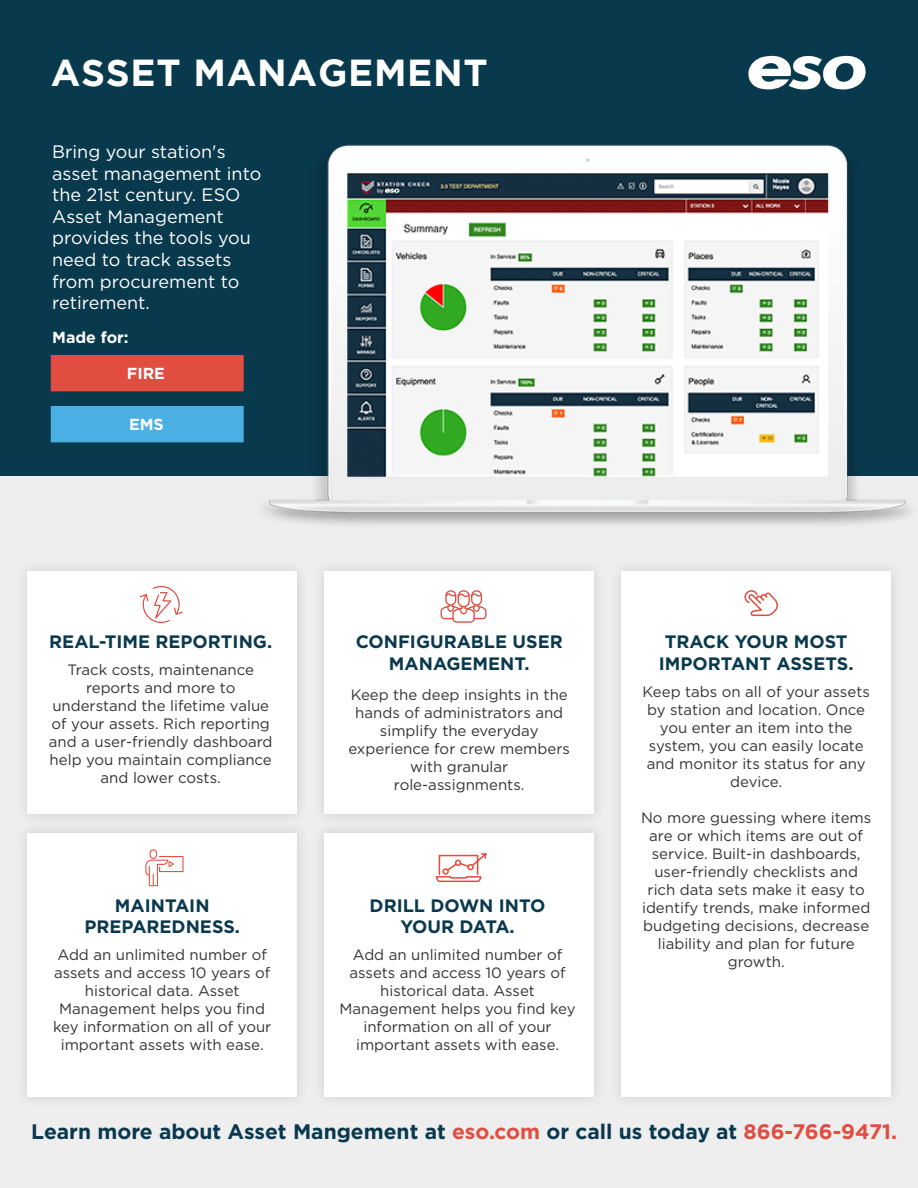
<style>
.page{position:relative;width:918px;height:1188px;background:#eee}
.page>*{position:absolute;margin:0;border:0;box-sizing:border-box;transform-origin:0 0}
.t1{font:700 37.5px "Gotham";letter-spacing:.02em;color:#fff}
.t2{font:700 21px "Gotham";color:#0a394e}
.t3{font:18px/21.6px "Gotham";color:#fff}
.t4{font:700 18px/21.6px "Gotham";color:#0a394e;text-align:center}
.t5{font:700 15.9px "Gotham";color:#fff}
.t6{font:15px/18px "Gotham";color:#333;text-align:center}
.s1{color:#e04d41}
.s2{color:#e44d41}
</style>
<div class="page">
<div style="left:0;top:0;width:918px;height:476px;background:#09394d"></div>
<div style="left:27px;top:571px;width:270px;height:243px;background:#fff"></div>
<div style="left:324px;top:571px;width:270px;height:243px;background:#fff"></div>
<div style="left:621px;top:571px;width:270px;height:526px;background:#fff"></div>
<div style="left:24px;top:816px;width:277px;height:284px;background:#e4e4e4"></div>
<div style="left:27px;top:833px;width:270px;height:264px;background:#fff"></div>
<div style="left:321px;top:816px;width:277px;height:284px;background:#e4e4e4"></div>
<div style="left:324px;top:833px;width:270px;height:264px;background:#fff"></div>
<div style="left:52px;top:356px;width:190px;height:34px;background:#e14e41"></div>
<div style="left:51px;top:355px;width:193px;height:36px;border:3px solid #e14e41"></div>
<svg style="left:744px;top:590px;width:34px;height:26px"></svg>
<div style="left:52px;top:407px;width:190px;height:34px;background:#4aafe2"></div>
<div style="left:51px;top:406px;width:193px;height:36px;border:3px solid #4aafe2"></div>
<svg style="left:436px;top:853px;width:51px;height:29px"></svg>
<img style="left:264px;top:144px;width:647px;height:381px">
<svg style="left:140px;top:585px;width:43px;height:38px"></svg>
<svg style="left:441px;top:590px;width:46px;height:33px"></svg>
<svg style="left:145px;top:849px;width:39px;height:37px"></svg>
<svg style="left:748px;top:56px;width:118px;height:34px"></svg>
<h1 class="t1" style="left:51px;top:51px;width:439px">ASSET MANAGEMENT</h1>
<p class="t3" style="left:52px;top:142px;width:211px">Bring your station's asset management into the 21st century. ESO<br>Asset Management provides the tools you need to track assets from procurement to retirement.</p>
<p class="t5" style="left:52px;top:330px;width:78px">Made for:</p>
<p class="t5" style="left:127px;top:366px;width:40px">FIRE</p>
<p class="t5" style="left:129px;top:417px;width:36px">EMS</p>
<p class="t4" style="left:49px;top:632px;width:224px">REAL-TIME REPORTING.</p>
<p class="t6" style="left:49px;top:662px;width:225px">Track costs, maintenance reports and more to understand the lifetime value of your assets. Rich reporting and a user-friendly dashboard help you maintain compliance and lower costs.</p>
<p class="t4" style="left:84px;top:895px;width:157px">MAINTAIN<br>PREPAREDNESS.</p>
<p class="t6" style="left:53px;top:947px;width:220px">Add an unlimited number of assets and access 10 years of historical data. Asset<br>Management helps you find key information on all of your important assets with ease.</p>
<p class="t4" style="left:356px;top:632px;width:209px">CONFIGURABLE USER<br>MANAGEMENT.</p>
<p class="t6" style="left:349px;top:687px;width:223px">Keep the deep insights in the hands of administrators and simplify the everyday experience for crew members with granular role-assignments.</p>
<p class="t4" style="left:370px;top:895px;width:177px">DRILL DOWN INTO<br>YOUR DATA.</p>
<p class="t6" style="left:340px;top:947px;width:237px">Add an unlimited number of assets and access 10 years of historical data. Asset<br>Management helps you find key information on all of your important assets with ease.</p>
<p class="t4" style="left:659px;top:632px;width:196px">TRACK YOUR MOST<br>IMPORTANT ASSETS.</p>
<p class="t6" style="left:643px;top:684px;width:229px">Keep tabs on all of your assets by station and location. Once you enter an item into the system, you can easily locate and monitor its status for any device.</p>
<p class="t6" style="left:641px;top:810px;width:232px">No more guessing where items are or which items are out of service. Built-in dashboards, user-friendly checklists and rich data sets make it easy to identify trends, make informed budgeting decisions, decrease liability and plan for future growth.</p>
<h2 class="t2" style="left:31px;top:1122px;width:867px">Learn more about Asset Mangement at <span class="s1">eso.com</span> or call us today at <span class="s1">866-766-9</span><span class="s2">471.</span></h2>
</div>
